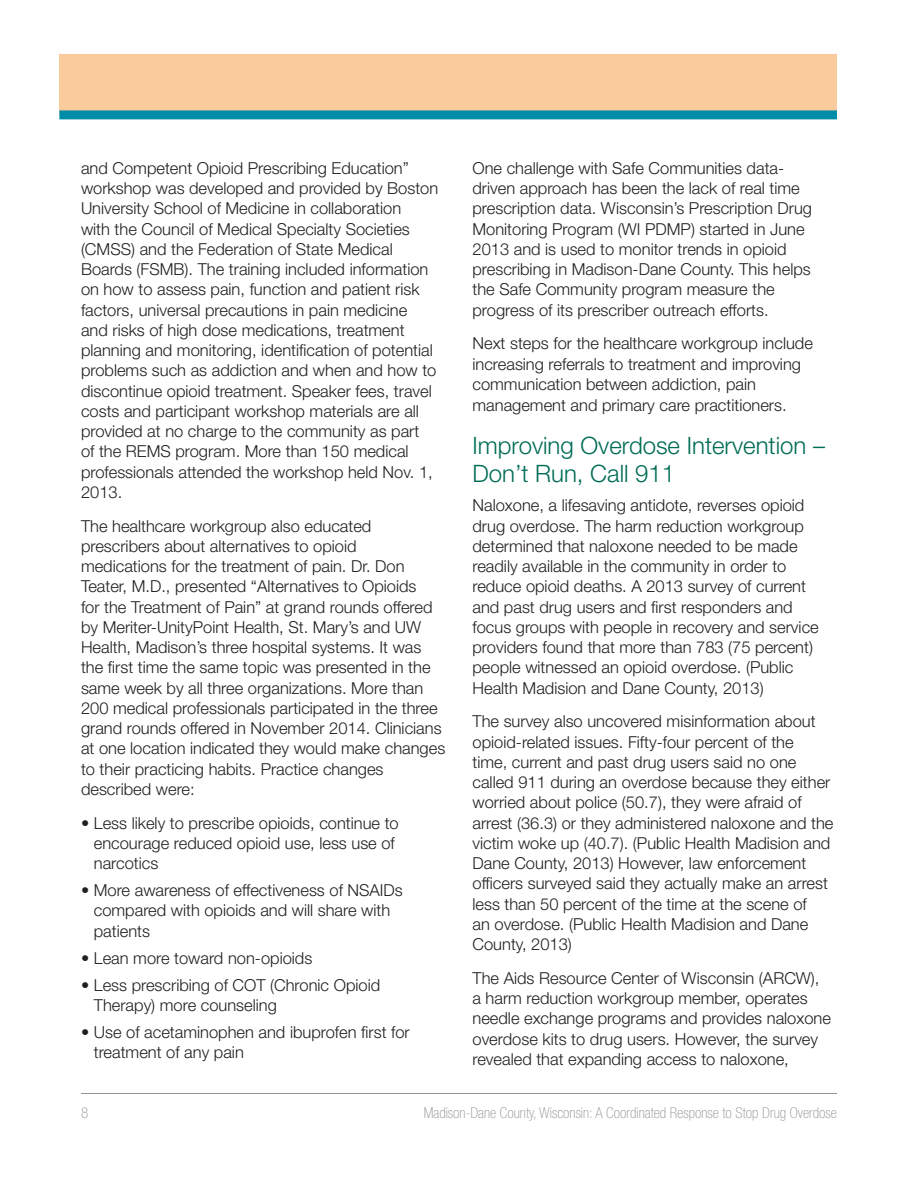
<style>
.page{position:relative;width:918px;height:1188px;background:#fff}
.page>*{position:absolute;margin:0;border:0;box-sizing:border-box;transform-origin:0 0}
.highlighted_title{font:300 24px/28.8px "Helvetica Neue LT Std";color:#006c55}
.body{font:300 16.5px/20.2px "Helvetica Neue LT Std";color:#231f20}
.t1{font:100 condensed 15px "Helvetica Neue LT Std";color:#939598}
</style>
<div class="page">
<div style="left:59px;top:54px;width:778px;height:61px;background:#facc9d"></div>
<div style="left:59px;top:110px;width:778px;height:9px;background:#008da8"></div>
<hr style="left:81px;top:1093px;width:756px;height:1px;background:#939598">
<p class="body" style="left:81px;top:157px;width:359px">and Competent Opioid Prescribing Education” workshop was developed and provided by Boston University School of Medicine in collaboration<br>with the Council of Medical Specialty Societies (CMSS) and the Federation of State Medical Boards (FSMB). The training included information on how to assess pain, function and patient risk factors, universal precautions in pain medicine and risks of high dose medications, treatment planning and monitoring, identification of potential problems such as addiction and when and how to discontinue opioid treatment. Speaker fees, travel costs and participant workshop materials are all provided at no charge to the community as part<br>of the REMS program. More than 150 medical professionals attended the workshop held Nov. 1, 2013.</p>
<p class="body" style="left:81px;top:515px;width:366px">The healthcare workgroup also educated prescribers about alternatives to opioid medications for the treatment of pain. Dr. Don Teater, M.D., presented “Alternatives to Opioids<br>for the Treatment of Pain” at grand rounds offered by Meriter-UnityPoint Health, St. Mary’s and UW Health, Madison’s three hospital systems. It was the first time the same topic was presented in the same week by all three organizations. More than 200 medical professionals participated in the three grand rounds offered in November 2014. Clinicians at one location indicated they would make changes to their practicing habits. Practice changes described were:</p>
<p class="body" style="left:94px;top:812px;width:307px;text-indent:-13px">• Less likely to prescribe opioids, continue to encourage reduced opioid use, less use of narcotics</p>
<p class="body" style="left:94px;top:880px;width:311px;text-indent:-13px">• More awareness of effectiveness of NSAIDs compared with opioids and will share with patients</p>
<p class="body" style="left:81px;top:947px;width:233px">• Lean more toward non-opioids</p>
<p class="body" style="left:94px;top:974px;width:288px;text-indent:-13px">• Less prescribing of COT (Chronic Opioid<br>Therapy) more counseling</p>
<p class="body" style="left:94px;top:1021px;width:318px;text-indent:-13px">• Use of acetaminophen and ibuprofen first for treatment of any pain</p>
<p class="body" style="left:472px;top:157px;width:341px">One challenge with Safe Communities data&shy;driven approach has been the lack of real time prescription data. Wisconsin’s Prescription Drug Monitoring Program (WI PDMP) started in June 2013 and is used to monitor trends in opioid prescribing in Madison-Dane County. This helps the Safe Community program measure the progress of its prescriber outreach efforts.</p>
<p class="body" style="left:472px;top:333px;width:342px;line-height:20.7px">Next steps for the healthcare workgroup include increasing referrals to treatment and improving communication between addiction, pain management and primary care practitioners.</p>
<p class="highlighted_title" style="left:472px;top:430px;width:354px">Improving Overdose Intervention –<br>Don’t Run, Call 911</p>
<p class="body" style="left:472px;top:495px;width:348px">Naloxone, a lifesaving antidote, reverses opioid drug overdose. The harm reduction workgroup determined that naloxone needed to be made readily available in the community in order to reduce opioid deaths. A 2013 survey of current and past drug users and first responders and focus groups with people in recovery and service providers found that more than 783 (75 percent) people witnessed an opioid overdose. (Public Health Madision and Dane County, 2013)</p>
<p class="body" style="left:472px;top:711px;width:362px">The survey also uncovered misinformation about opioid-related issues. Fifty-four percent of the<br>time, current and past drug users said no one called 911 during an overdose because they either worried about police (50.7), they were afraid of arrest (36.3) or they administered naloxone and the victim woke up (40.7). (Public Health Madision and Dane County, 2013) However, law enforcement officers surveyed said they actually make an arrest less than 50 percent of the time at the scene of<br>an overdose. (Public Health Madision and Dane County, 2013)</p>
<p class="body" style="left:472px;top:968px;width:360px">The Aids Resource Center of Wisconsin (ARCW), a harm reduction workgroup member, operates needle exchange programs and provides naloxone overdose kits to drug users. However, the survey revealed that expanding access to naloxone,</p>
<p class="t1" style="left:81px;top:1104px;width:9px">8</p>
<p class="t1" style="left:424px;top:1104px;width:415px">Madison-Dane County, Wisconsin: A Coordinated Response to Stop Drug Overdose</p>
</div>
